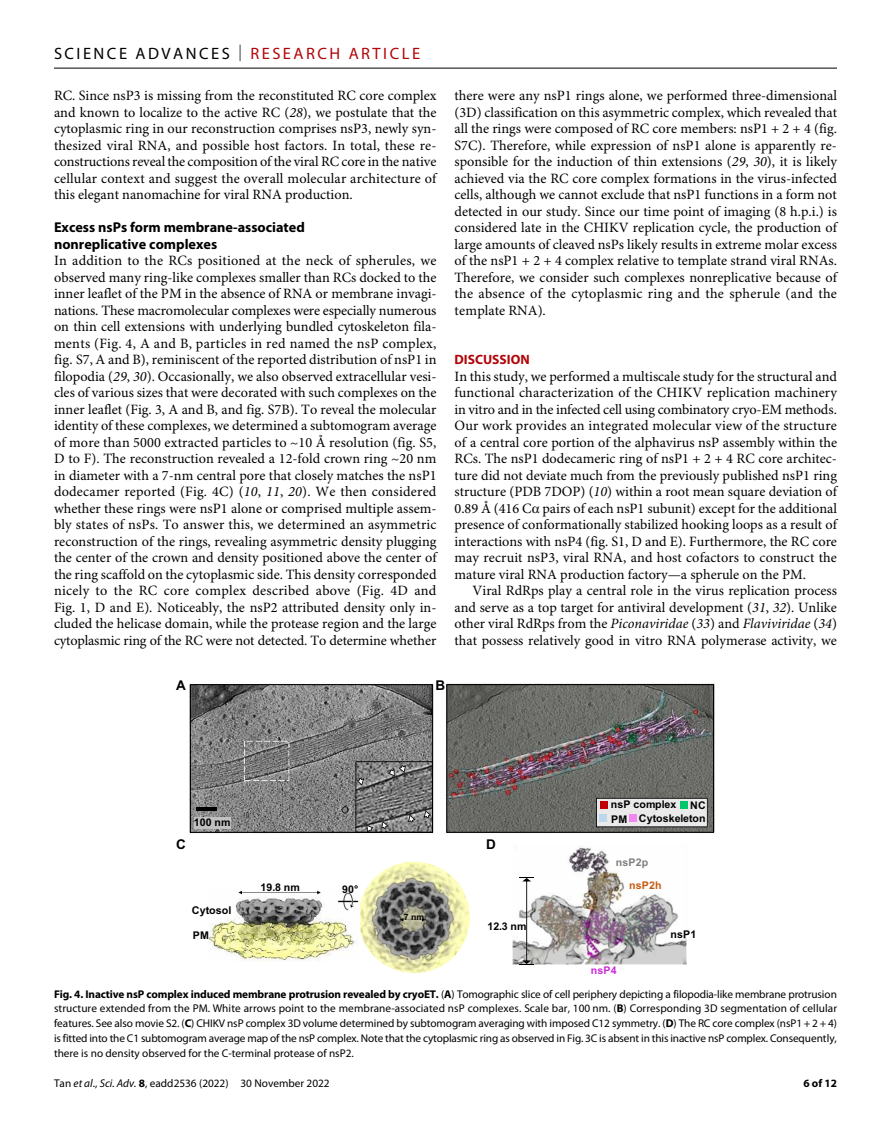
<style>
.page{position:relative;width:891px;height:1134px;background:#fff}
.page>*{position:absolute;margin:0;border:0;box-sizing:border-box;transform-origin:0 0}
.t1{font:16.5px "Myriad Pro";letter-spacing:.15em;color:#000}
.t2{font:14.25px/16.5px "Minion Pro";color:#000;text-align:justify}
.t3{font:700 14.25px/16.5px "Myriad Pro";color:#000}
.t4{font:700 13.5px "Myriad Pro";color:#b10508}
.t5{font:700 13.5px "Arial";color:#000}
.t6{font:11.25px/15px "Myriad Pro";color:#000;text-align:justify}
.t7{font:700 11.25px "Myriad Pro";color:#000}
.t8{font:700 10.8px "Arial";color:#000}
.t9{font:700 10.65px "Arial";letter-spacing:.005em;color:#000}
.t10{font:700 10.65px "Arial";letter-spacing:.01em;color:#c55a11}
.t11{font:700 10.65px "Arial";letter-spacing:.01em;color:#7f7f7f}
.t12{font:700 10.65px "Arial";color:#cc2cd9}
.t13{font:700 8.7px "Arial";color:#000}
.s1{font-weight:300}
.s2{color:#b10508}
.s3{font-style:italic}
.s4{font-weight:700}
</style>
<div class="page">
<hr style="left:54px;top:68px;width:783px;height:1px;background:#000">
<img style="left:512px;top:847px;width:175px;height:118px">
<img style="left:358px;top:862px;width:112px;height:111px;border-radius:56px">
<img style="left:208px;top:892px;width:152px;height:70px">
<img style="left:446px;top:684px;width:268px;height:149px">
<svg style="left:190px;top:684px;width:243px;height:149px;background:#7a7a7a"></svg>
<svg style="left:238px;top:891px;width:83px;height:3px"></svg>
<svg style="left:400px;top:918px;width:25px;height:4px"></svg>
<hr style="left:196px;top:807px;width:21px;height:4px;background:#000">
<svg style="left:519px;top:877px;width:14px;height:88px"></svg>
<div style="left:600px;top:801px;width:7px;height:8px;background:#c00000"></div>
<div style="left:599px;top:814px;width:8px;height:8px;background:#bdd7ee"></div>
<div style="left:680px;top:801px;width:8px;height:8px;background:#02c66c"></div>
<div style="left:629px;top:815px;width:8px;height:7px;background:#f287f1"></div>
<div style="left:194px;top:817px;width:37px;height:12px;background:#c0c0c0"></div>
<p class="t1" style="left:54px;top:40px;width:368px">SCIENCE ADVANCES <span class="s1">|</span> <span class="s2">RESEARCH ARTICLE</span></p>
<p class="t2" style="left:54px;top:89px;width:384px">RC. Since nsP3 is missing from the reconstituted RC core complex and known to localize to the active RC (<span class="s3">28</span>), we postulate that the cytoplasmic ring in our reconstruction comprises nsP3, newly syn&shy;thesized viral RNA, and possible host factors. In total, these re&shy;constructions reveal the composition of the viral RC core in the native cellular context and suggest the overall molecular architecture of this elegant nanomachine for viral RNA production.</p>
<p class="t3" style="left:54px;top:218px;width:252px">Excess nsPs form membrane-associated nonreplicative complexes</p>
<p class="t2" style="left:54px;top:254px;width:384px">In addition to the RCs positioned at the neck of spherules, we observed many ring-like complexes smaller than RCs docked to the inner leaflet of the PM in the absence of RNA or membrane invagi&shy;nations. These macromolecular complexes were especially numerous on thin cell extensions with underlying bundled cytoskeleton fila&shy;ments (Fig. 4, A and B, particles in red named the nsP complex, fig. S7, A and B), reminiscent of the reported distribution of nsP1 in filopodia (<span class="s3">29</span>, <span class="s3">30</span>). Occasionally, we also observed extracellular vesi&shy;cles of various sizes that were decorated with such complexes on the inner leaflet (Fig. 3, A and B, and fig. S7B). To reveal the molecular identity of these complexes, we determined a subtomogram average of more than 5000 extracted particles to ~10 Å resolution (fig. S5, D to F). The reconstruction revealed a 12-fold crown ring ~20 nm in diameter with a 7-nm central pore that closely matches the nsP1 dodecamer reported (Fig. 4C) (<span class="s3">10</span>, <span class="s3">11</span>, <span class="s3">20</span>). We then considered whether these rings were nsP1 alone or comprised multiple assem&shy;bly states of nsPs. To answer this, we determined an asymmetric reconstruction of the rings, revealing asymmetric density plugging the center of the crown and density positioned above the center of the ring scaffold on the cytoplasmic side. This density corresponded nicely to the RC core complex described above (Fig. 4D and Fig. 1, D and E). Noticeably, the nsP2 attributed density only in&shy;cluded the helicase domain, while the protease region and the large cytoplasmic ring of the RC were not detected. To determine whether</p>
<p class="t2" style="left:454px;top:89px;width:384px">there were any nsP1 rings alone, we performed three-dimensional (3D) classification on this asymmetric complex, which revealed that all the rings were composed of RC core members: nsP1 + 2 + 4 (fig.<br>S7C). Therefore, while expression of nsP1 alone is apparently re&shy;sponsible for the induction of thin extensions (<span class="s3">29</span>, <span class="s3">30</span>), it is likely achieved via the RC core complex formations in the virus-infected cells, although we cannot exclude that nsP1 functions in a form not detected in our study. Since our time point of imaging (8 h.p.i.) is considered late in the CHIKV replication cycle, the production of large amounts of cleaved nsPs likely results in extreme molar excess of the nsP1 + 2 + 4 complex relative to template strand viral RNAs.<br>Therefore, we consider such complexes nonreplicative because of the absence of the cytoplasmic ring and the spherule (and the template RNA).</p>
<p class="t4" style="left:454px;top:349px;width:77px">DISCUSSION</p>
<p class="t2" style="left:454px;top:369px;width:384px">In this study, we performed a multiscale study for the structural and functional characterization of the CHIKV replication machinery in vitro and in the infected cell using combinatory cryo-EM methods.<br>Our work provides an integrated molecular view of the structure of a central core portion of the alphavirus nsP assembly within the RCs. The nsP1 dodecameric ring of nsP1 + 2 + 4 RC core architec&shy;ture did not deviate much from the previously published nsP1 ring structure (PDB 7DOP) (<span class="s3">10</span>) within a root mean square deviation of 0.89 Å (416 C pairs of each nsP1 subunit) except for the additional presence of conformationally stabilized hooking loops as a result of interactions with nsP4 (fig. S1, D and E). Furthermore, the RC core may recruit nsP3, viral RNA, and host cofactors to construct the mature viral RNA production factory—a spherule on the PM.</p>
<p class="t2" style="left:454px;top:584px;width:384px;text-indent:18px">Viral RdRps play a central role in the virus replication process and serve as a top target for antiviral development (<span class="s3">31</span>, <span class="s3">32</span>). Unlike other viral RdRps from the <span class="s3">Piconaviridae</span> (<span class="s3">33</span>) and <span class="s3">Flaviviridae</span> (<span class="s3">34</span>) that possess relatively good in vitro RNA polymerase activity, we</p>
<p class="t5" style="left:176px;top:676px;width:11px">A</p>
<p class="t5" style="left:436px;top:676px;width:11px">B</p>
<p class="t9" style="left:611px;top:797px;width:67px">nsP complex</p>
<p class="t9" style="left:690px;top:798px;width:17px">NC</p>
<p class="t9" style="left:194px;top:815px;width:38px">100 nm</p>
<p class="t9" style="left:611px;top:811px;width:96px">PM Cytoskeleton</p>
<p class="t5" style="left:176px;top:835px;width:11px">C</p>
<p class="t5" style="left:486px;top:835px;width:11px">D</p>
<p class="t11" style="left:616px;top:855px;width:34px">nsP2p</p>
<p class="t9" style="left:261px;top:880px;width:41px">19.8 nm</p>
<p class="t9" style="left:342px;top:882px;width:18px">90°</p>
<p class="t10" style="left:629px;top:878px;width:34px">nsP2h</p>
<p class="t8" style="left:192px;top:904px;width:41px">Cytosol</p>
<p class="t9" style="left:193px;top:928px;width:18px">PM</p>
<p class="t13" style="left:404px;top:912px;width:22px">7 nm</p>
<p class="t9" style="left:487px;top:919px;width:41px">12.3 nm</p>
<p class="t9" style="left:670px;top:927px;width:27px">nsP1</p>
<p class="t12" style="left:591px;top:964px;width:27px">nsP4</p>
<p class="t6" style="left:54px;top:986px;width:785px"><span class="s4">Fig. 4. Inactive nsP complex induced membrane protrusion revealed by cryoET.</span> (<span class="s4">A</span>) Tomographic slice of cell periphery depicting a filopodia-like membrane protrusion structure extended from the PM. White arrows point to the membrane-associated nsP complexes. Scale bar, 100 nm. (<span class="s4">B</span>) Corresponding 3D segmentation of cellular features. See also movie S2. (<span class="s4">C</span>) CHIKV nsP complex 3D volume determined by subtomogram averaging with imposed C12 symmetry. (<span class="s4">D</span>) The RC core complex (nsP1 + 2 + 4) is fitted into the C1 subtomogram average map of the nsP complex. Note that the cytoplasmic ring as observed in Fig. 3C is absent in this inactive nsP complex. Consequently, there is no density observed for the C-terminal protease of nsP2.</p>
<p class="t6" style="left:54px;top:1076px;width:277px">Tan <span class="s3">et al</span>., <span class="s3">Sci. Adv.</span> <span class="s4">8</span>, eadd2536 (2022) 30 November 2022</p>
<p class="t7" style="left:803px;top:1074px;width:35px">6 of 12</p>
</div>
